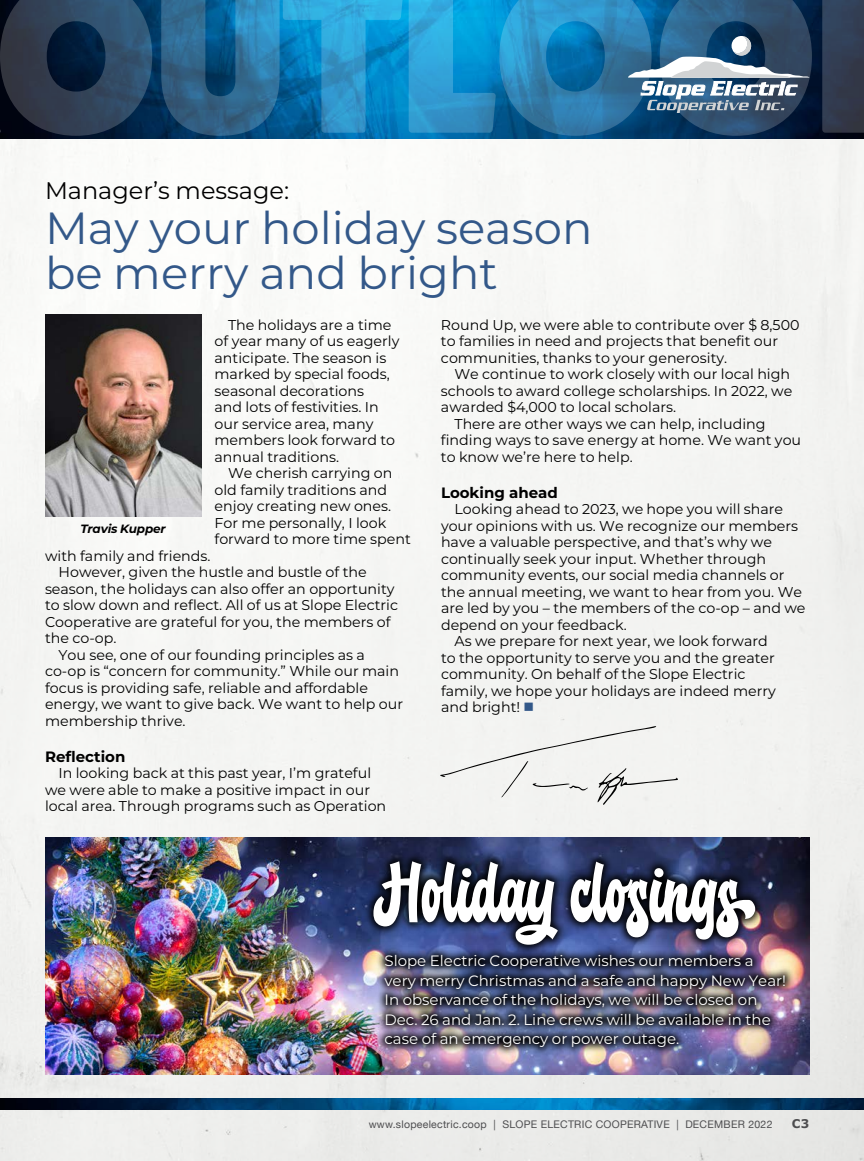
<style>
.page{position:relative;width:864px;height:1161px;background:#fff}
.page>*{position:absolute;margin:0;border:0;box-sizing:border-box;transform-origin:0 0}
.t1{font:72.75px "Backstranger";color:#fff}
.t2{font:45px/45px "Montserrat";color:#335889}
.t3{font:24px "Montserrat";color:#000}
.t4{font:15px/19.5px "Montserrat";color:#fff}
.t5{font:700 15px "Montserrat";color:#000}
.t6{font:14.25px/16.5px "Montserrat";color:#000}
.t7{font:italic 700 12px "Montserrat";letter-spacing:-.015em;color:#000}
.t8{font:700 12px "Verdana";color:#4d4d4f}
.t9{font:10.5px "Helvetica Neue";letter-spacing:.025em;color:#4d4d4f}
.s1{color:#335889}
</style>
<div class="page">
<img style="left:0;top:139px;width:864px;height:1022px">
<img style="left:0;top:136px;width:864px;height:3px">
<svg style="left:0;top:0;width:864px;height:136px"></svg>
<img style="left:0;top:1099px;width:864px;height:11px">
<svg style="left:628px;top:36px;width:182px;height:77px"></svg>
<img style="left:46px;top:315px;width:155px;height:202px">
<div style="left:440px;top:726px;width:238px;height:79px;background:#f3f3f1"></div>
<img style="left:46px;top:837px;width:764px;height:238px">
<svg style="left:363px;top:851px;width:402px;height:103px"></svg>
<img style="left:375px;top:945px;width:419px;height:111px">
<h3 class="t3" style="left:45px;top:174px;width:246px">Manager’s message:</h3>
<h2 class="t2" style="left:45px;top:204px;width:549px">May your holiday season be merry and bright</h2>
<p class="t6" style="left:215px;top:316px;width:186px;text-indent:13px">The holidays are a time of year many of us eagerly anticipate. The season is marked by special foods, seasonal decorations<br>and lots of festivities. In our service area, many members look forward to annual traditions.</p>
<p class="t6" style="left:215px;top:464px;width:198px;text-indent:13px">We cherish carrying on old family traditions and enjoy creating new ones.<br>For me personally, I look forward to more time spent</p>
<p class="t6" style="left:45px;top:547px;width:167px">with family and friends.</p>
<p class="t6" style="left:58px;top:563px;width:310px">However, given the hustle and bustle of the</p>
<p class="t6" style="left:45px;top:580px;width:351px">season, the holidays can also offer an opportunity</p>
<p class="t6" style="left:45px;top:596px;width:355px">to slow down and reflect. All of us at Slope Electric</p>
<p class="t6" style="left:45px;top:613px;width:347px">Cooperative are grateful for you, the members of</p>
<p class="t6" style="left:45px;top:629px;width:73px">the co-op.</p>
<p class="t6" style="left:58px;top:646px;width:308px">You see, one of our founding principles as a</p>
<p class="t6" style="left:45px;top:662px;width:356px">co-op is “concern for community.” While our main</p>
<p class="t6" style="left:45px;top:679px;width:325px">focus is providing safe, reliable and affordable</p>
<p class="t6" style="left:45px;top:695px;width:360px">energy, we want to give back. We want to help our</p>
<p class="t6" style="left:45px;top:712px;width:142px">membership thrive.</p>
<p class="t5" style="left:45px;top:745px;width:82px">Reflection</p>
<p class="t6" style="left:45px;top:764px;width:343px;text-indent:13px">In looking back at this past year, I’m grateful we were able to make a positive impact in our local area. Through programs such as Operation</p>
<p class="t6" style="left:441px;top:316px;width:360px">Round Up, we were able to contribute over $ 8,500 to families in need and projects that benefit our communities, thanks to your generosity.</p>
<p class="t6" style="left:454px;top:365px;width:337px">We continue to work closely with our local high</p>
<p class="t6" style="left:441px;top:382px;width:353px">schools to award college scholarships. In 2022, we</p>
<p class="t6" style="left:441px;top:398px;width:237px">awarded $4,000 to local scholars.</p>
<p class="t6" style="left:454px;top:415px;width:313px">There are other ways we can help, including</p>
<p class="t6" style="left:441px;top:431px;width:362px">finding ways to save energy at home. We want you</p>
<p class="t6" style="left:441px;top:448px;width:193px">to know we’re here to help.</p>
<p class="t5" style="left:441px;top:481px;width:118px">Looking ahead</p>
<p class="t6" style="left:454px;top:500px;width:330px">Looking ahead to 2023, we hope you will share</p>
<p class="t6" style="left:441px;top:517px;width:359px">your opinions with us. We recognize our members</p>
<p class="t6" style="left:441px;top:533px;width:332px">have a valuable perspective, and that’s why we</p>
<p class="t6" style="left:441px;top:550px;width:327px">continually seek your input. Whether through</p>
<p class="t6" style="left:441px;top:566px;width:345px">community events, our social media channels or</p>
<p class="t6" style="left:441px;top:583px;width:363px">the annual meeting, we want to hear from you. We</p>
<p class="t6" style="left:441px;top:599px;width:366px">are led by you – the members of the co-op – and we</p>
<p class="t6" style="left:441px;top:616px;width:187px">depend on your feedback.</p>
<p class="t6" style="left:454px;top:632px;width:315px">As we prepare for next year, we look forward</p>
<p class="t6" style="left:441px;top:649px;width:335px">to the opportunity to serve you and the greater</p>
<p class="t6" style="left:441px;top:665px;width:306px">community. On behalf of the Slope Electric</p>
<p class="t6" style="left:441px;top:682px;width:336px">family, we hope your holidays are indeed merry</p>
<p class="t6" style="left:441px;top:698px;width:95px">and bright! <span class="s1">■</span></p>
<p class="t7" style="left:80px;top:520px;width:87px">Travis Kupper</p>
<h1 class="t1" style="left:374px;top:847px;width:367px">Holiday closings</h1>
<p class="t4" style="left:384px;top:951px;width:403px">Slope Electric Cooperative wishes our members a very merry Christmas and a safe and happy New Year!<br>In observance of the holidays, we will be closed on Dec. 26 and Jan. 2. Line crews will be available in the case of an emergency or power outage.</p>
<p class="t9" style="left:369px;top:1116px;width:405px">www.slopeelectric.coop | SLOPE ELECTRIC COOPERATIVE | DECEMBER 2022</p>
<p class="t8" style="left:792px;top:1115px;width:19px">C3</p>
</div>
